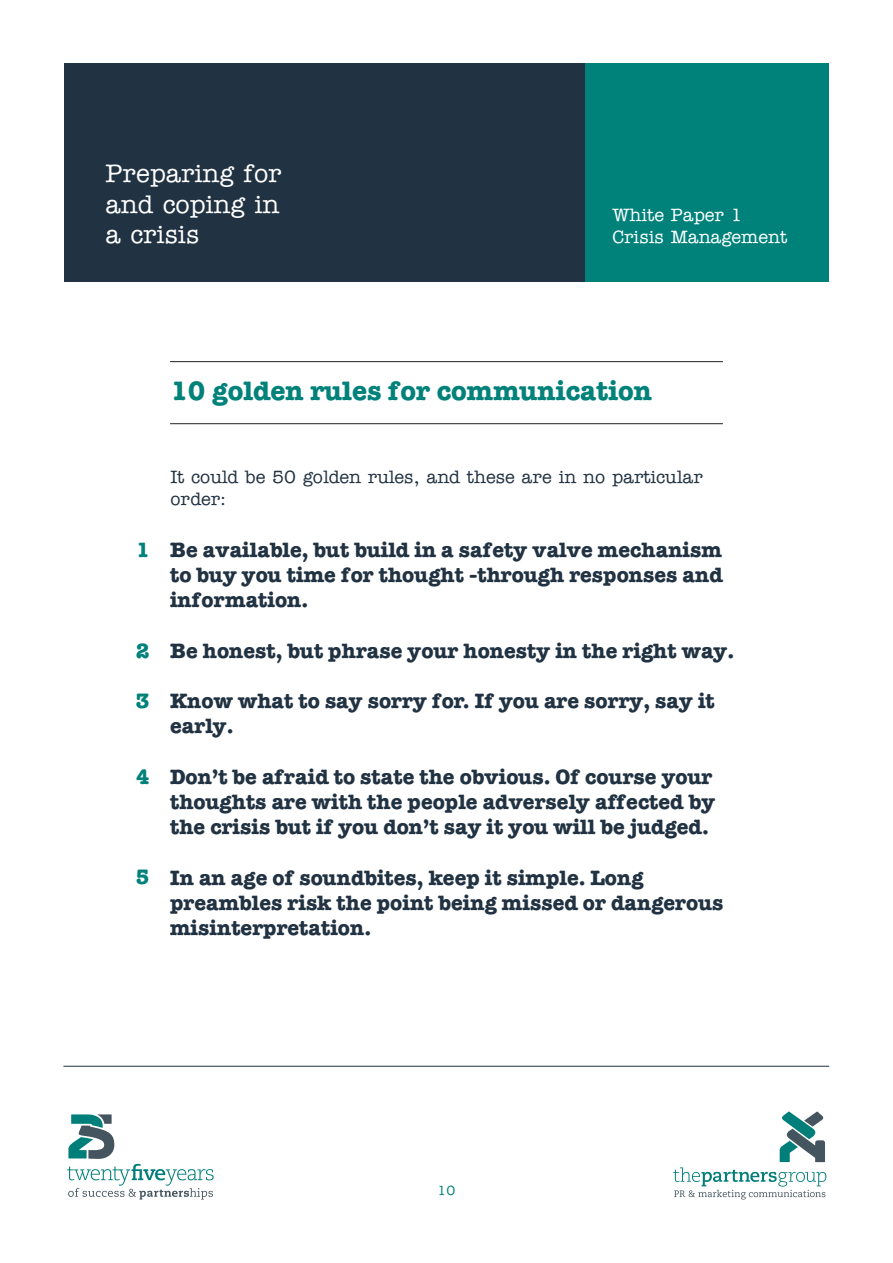
<style>
.page{position:relative;width:893px;height:1263px;background:#fff}
.page>*{position:absolute;margin:0;border:0;box-sizing:border-box;transform-origin:0 0}
.t1{font:700 27px "American Typewriter";color:#00827a}
.t2{font:500 25.5px/30.6px "American Typewriter";color:#fff;text-align:justify}
.t3{font:700 21px/25.2px "American Typewriter";color:#213242}
.t4{font:700 21px "American Typewriter";color:#00827a}
.t5{font:500 18px/21.6px "American Typewriter";color:#213242}
.t6{font:500 18px/21.6px "American Typewriter";color:#fff}
.t7{font:500 13.5px "American Typewriter";color:#00827a}
</style>
<div class="page">
<div style="left:64px;top:64px;width:520px;height:218px;background:#213242"></div>
<div style="left:585px;top:64px;width:244px;height:218px;background:#00827a"></div>
<svg style="left:673px;top:1111px;width:153px;height:88px"></svg>
<svg style="left:67px;top:1114px;width:147px;height:85px"></svg>
<hr style="left:63px;top:1066px;width:766px;height:1px;background:#213242">
<hr style="left:170px;top:361px;width:553px;height:1px;background:#231f20">
<hr style="left:170px;top:423px;width:553px;height:1px;background:#231f20">
<p class="t2" style="left:106px;top:160px;width:177px">Preparing for and coping in a crisis</p>
<p class="t6" style="left:612px;top:206px;width:176px">White Paper 1<br>Crisis Management</p>
<p class="t1" style="left:170px;top:382px;width:483px">10 golden rules for communication</p>
<p class="t4" style="left:136px;top:543px;width:15px">1</p>
<p class="t4" style="left:136px;top:643px;width:15px">2</p>
<p class="t4" style="left:136px;top:694px;width:15px">3</p>
<p class="t4" style="left:136px;top:769px;width:15px">4</p>
<p class="t4" style="left:136px;top:870px;width:15px">5</p>
<p class="t5" style="left:170px;top:468px;width:534px">It could be 50 golden rules, and these are in no particular order:</p>
<p class="t3" style="left:170px;top:539px;width:554px;text-align:justify">Be available, but build in a safety valve mechanism to buy you time for thought -through responses and information.</p>
<p class="t3" style="left:170px;top:640px;width:566px">Be honest, but phrase your honesty in the right way.</p>
<p class="t3" style="left:170px;top:690px;width:546px">Know what to say sorry for. If you are sorry, say it early.</p>
<p class="t3" style="left:170px;top:766px;width:547px">Don’t be afraid to state the obvious. Of course your thoughts are with the people adversely affected by the crisis but if you don’t say it you will be judged.</p>
<p class="t3" style="left:170px;top:867px;width:555px">In an age of soundbites, keep it simple. Long preambles risk the point being missed or dangerous misinterpretation.</p>
<p class="t7" style="left:438px;top:1186px;width:19px">10</p>
</div>
